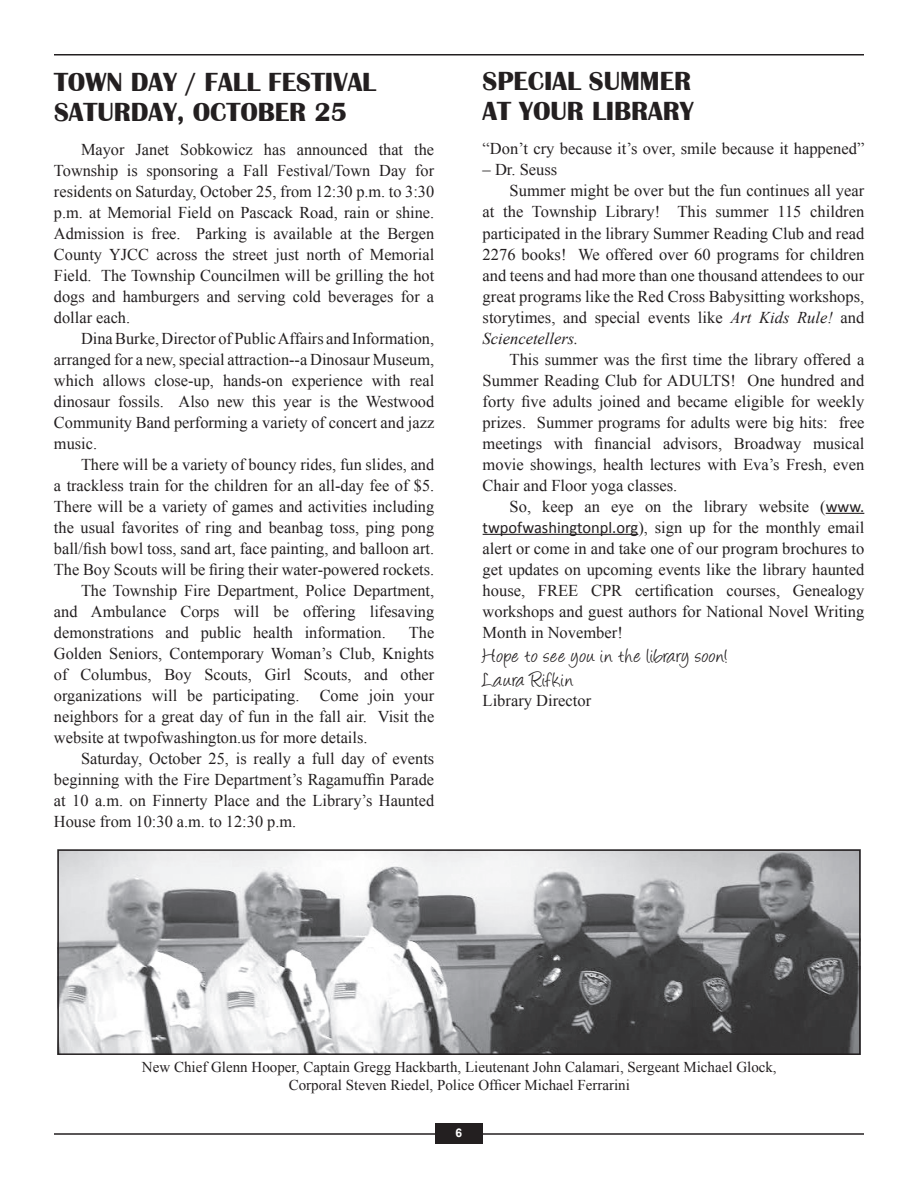
<style>
.page{position:relative;width:918px;height:1188px;background:#fff}
.page>*{position:absolute;margin:0;border:0;box-sizing:border-box;transform-origin:0 0}
.t1{font:700 27px/30px "Britannic";color:#231f20}
.t2{font:22.5px/24px "Angelina";letter-spacing:.035em;color:#231f20}
.t3{font:16.5px/21px "Times New Roman";color:#231f20;text-align:justify}
.t4{font:italic 16.5px "Times New Roman";color:#231f20}
.t5{font:15px/18px "Times New Roman";color:#231f20;text-align:center}
.t6{font:700 12px "Arial";color:#fff}
.s1{font-style:italic}
.s2{font-family:"Calibri"}
</style>
<div class="page">
<hr style="left:54px;top:54px;width:810px;height:2px;background:#231f20">
<hr style="left:54px;top:1133px;width:810px;height:2px;background:#231f20">
<div style="left:435px;top:1123px;width:48px;height:20px;background:#231f20"></div>
<hr style="left:826px;top:513px;width:38px;height:1px;background:#231f20">
<hr style="left:483px;top:534px;width:155px;height:1px;background:#231f20">
<img style="left:60px;top:852px;width:798px;height:200px">
<div style="left:57px;top:849px;width:804px;height:206px;border:2px solid #231f20"></div>
<h1 class="t1" style="left:54px;top:67px;width:324px">TOWN DAY / FALL FESTIVAL<br>SATURDAY, OCTOBER 25</h1>
<p class="t3" style="left:54px;top:139px;width:382px;text-indent:27px">Mayor Janet Sobkowicz has announced that the Township is sponsoring a Fall Festival/Town Day for residents on Saturday, October 25, from 12:30 p.m. to 3:30 p.m. at Memorial Field on Pascack Road, rain or shine.<br>Admission is free. Parking is available at the Bergen County YJCC across the street just north of Memorial Field. The Township Councilmen will be grilling the hot dogs and hamburgers and serving cold beverages for a dollar each.</p>
<p class="t3" style="left:54px;top:328px;width:382px;text-indent:27px">Dina Burke, Director of Public Affairs and Information, arranged for a new, special attraction--a Dinosaur Museum, which allows close-up, hands-on experience with real dinosaur fossils. Also new this year is the Westwood Community Band performing a variety of concert and jazz music.</p>
<p class="t3" style="left:81px;top:454px;width:355px">There will be a variety of bouncy rides, fun slides, and</p>
<p class="t3" style="left:54px;top:475px;width:382px">a trackless train for the children for an all-day fee of $5.</p>
<p class="t3" style="left:54px;top:496px;width:382px">There will be a variety of games and activities including</p>
<p class="t3" style="left:54px;top:517px;width:382px">the usual favorites of ring and beanbag toss, ping pong</p>
<p class="t3" style="left:54px;top:538px;width:382px">ball/fish bowl toss, sand art, face painting, and balloon art.</p>
<p class="t3" style="left:54px;top:559px;width:382px">The Boy Scouts will be firing their water-powered rockets.</p>
<p class="t3" style="left:81px;top:580px;width:355px">The Township Fire Department, Police Department,</p>
<p class="t3" style="left:54px;top:601px;width:382px">and Ambulance Corps will be offering lifesaving</p>
<p class="t3" style="left:54px;top:622px;width:333px">demonstrations and public health information.</p>
<p class="t3" style="left:54px;top:622px;width:382px;text-indent:355px">The Golden Seniors, Contemporary Woman’s Club, Knights of Columbus, Boy Scouts, Girl Scouts, and other organizations will be participating. Come join your neighbors for a great day of fun in the fall air. Visit the website at twpofwashington.us for more details.</p>
<p class="t3" style="left:54px;top:748px;width:382px;text-indent:27px">Saturday, October 25, is really a full day of events beginning with the Fire Department’s Ragamuffin Parade at 10 a.m. on Finnerty Place and the Library’s Haunted House from 10:30 a.m. to 12:30 p.m.</p>
<h1 class="t1" style="left:483px;top:66px;width:213px">SPECIAL SUMMER<br>AT YOUR LIBRARY</h1>
<p class="t3" style="left:483px;top:138px;width:383px">“Don’t cry because it’s over, smile because it happened”</p>
<p class="t3" style="left:483px;top:159px;width:76px">– Dr. Seuss</p>
<p class="t3" style="left:510px;top:180px;width:356px">Summer might be over but the fun continues all year</p>
<p class="t3" style="left:483px;top:201px;width:383px">at the Township Library! This summer 115 children</p>
<p class="t3" style="left:483px;top:222px;width:383px">participated in the library Summer Reading Club and read</p>
<p class="t3" style="left:483px;top:243px;width:383px">2276 books! We offered over 60 programs for children</p>
<p class="t3" style="left:483px;top:264px;width:383px">and teens and had more than one thousand attendees to our</p>
<p class="t3" style="left:483px;top:285px;width:383px">great programs like the Red Cross Babysitting workshops,</p>
<p class="t3" style="left:483px;top:306px;width:383px">storytimes, and special events like <span class="s1">Art Kids Rule!</span> and</p>
<p class="t4" style="left:483px;top:327px;width:97px">Sciencetellers.</p>
<p class="t3" style="left:483px;top:348px;width:383px;text-indent:27px">This summer was the first time the library offered a Summer Reading Club for ADULTS! One hundred and forty five adults joined and became eligible for weekly prizes. Summer programs for adults were big hits: free meetings with financial advisors, Broadway musical movie showings, health lectures with Eva’s Fresh, even Chair and Floor yoga classes.</p>
<p class="t3" style="left:483px;top:495px;width:383px;text-indent:27px">So, keep an eye on the library website (<span class="s2">www. twpofwashingtonpl.org</span>), sign up for the monthly email alert or come in and take one of our program brochures to get updates on upcoming events like the library haunted house, FREE CPR certification courses, Genealogy workshops and guest authors for National Novel Writing Month in November!</p>
<h2 class="t2" style="left:483px;top:647px;width:247px">Hope to see you in the library soon!<br>Laura Rifkin</h2>
<p class="t3" style="left:483px;top:690px;width:110px">Library Director</p>
<p class="t5" style="left:142px;top:1057px;width:636px">New Chief Glenn Hooper, Captain Gregg Hackbarth, Lieutenant John Calamari, Sergeant Michael Glock,<br>Corporal Steven Riedel, Police Officer Michael Ferrarini</p>
<p class="t6" style="left:456px;top:1125px;width:8px">6</p>
</div>
